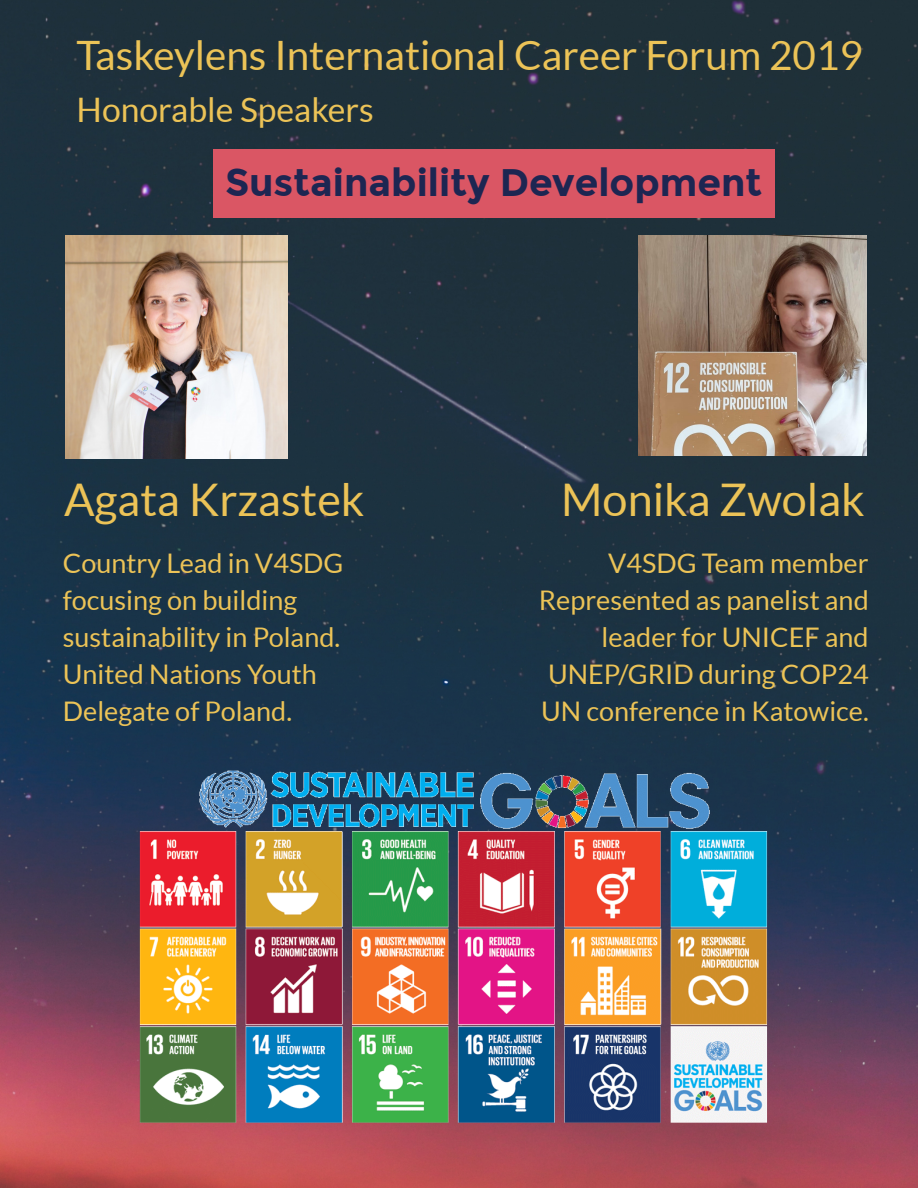
<style>
.page{position:relative;width:918px;height:1188px;background:#fff}
.page>*{position:absolute;margin:0;border:0;box-sizing:border-box;transform-origin:0 0}
.t1{font:45px "Lato";color:#ecc357}
.t2{font:40.5px "Lato";color:#ecc357}
.t3{font:700 38.25px "Montserrat";color:#1d2652}
.t4{font:33.75px "Lato";color:#ecc357}
.t5{font:27px/37.2px "Lato";color:#ecc357;text-align:right}
</style>
<div class="page">
<img style="left:0;top:0;width:918px;height:1188px">
<img style="left:65px;top:235px;width:223px;height:224px">
<img style="left:639px;top:235px;width:227px;height:221px">
<img style="left:110px;top:771px;width:683px;height:354px">
<div style="left:214px;top:150px;width:561px;height:68px;background:#da5664"></div>
<h2 class="t2" style="left:76px;top:33px;width:788px">Taskeylens International Career Forum 2019</h2>
<p class="t4" style="left:76px;top:91px;width:299px">Honorable Speakers</p>
<h3 class="t3" style="left:225px;top:159px;width:538px">Sustainability Development</h3>
<h1 class="t1" style="left:64px;top:475px;width:302px">Agata Krzastek</h1>
<h1 class="t1" style="left:561px;top:475px;width:305px">Monika Zwolak</h1>
<p class="t5" style="left:539px;top:544px;width:331px">V4SDG Team member<br>Represented as panelist and leader for UNICEF and<br>UNEP/GRID during COP24<br>UN conference in Katowice.</p>
<p class="t5" style="left:63px;top:544px;width:282px;text-align:left">Country Lead in V4SDG focusing on building sustainability in Poland.<br>United Nations Youth<br>Delegate of Poland.</p>
</div>
